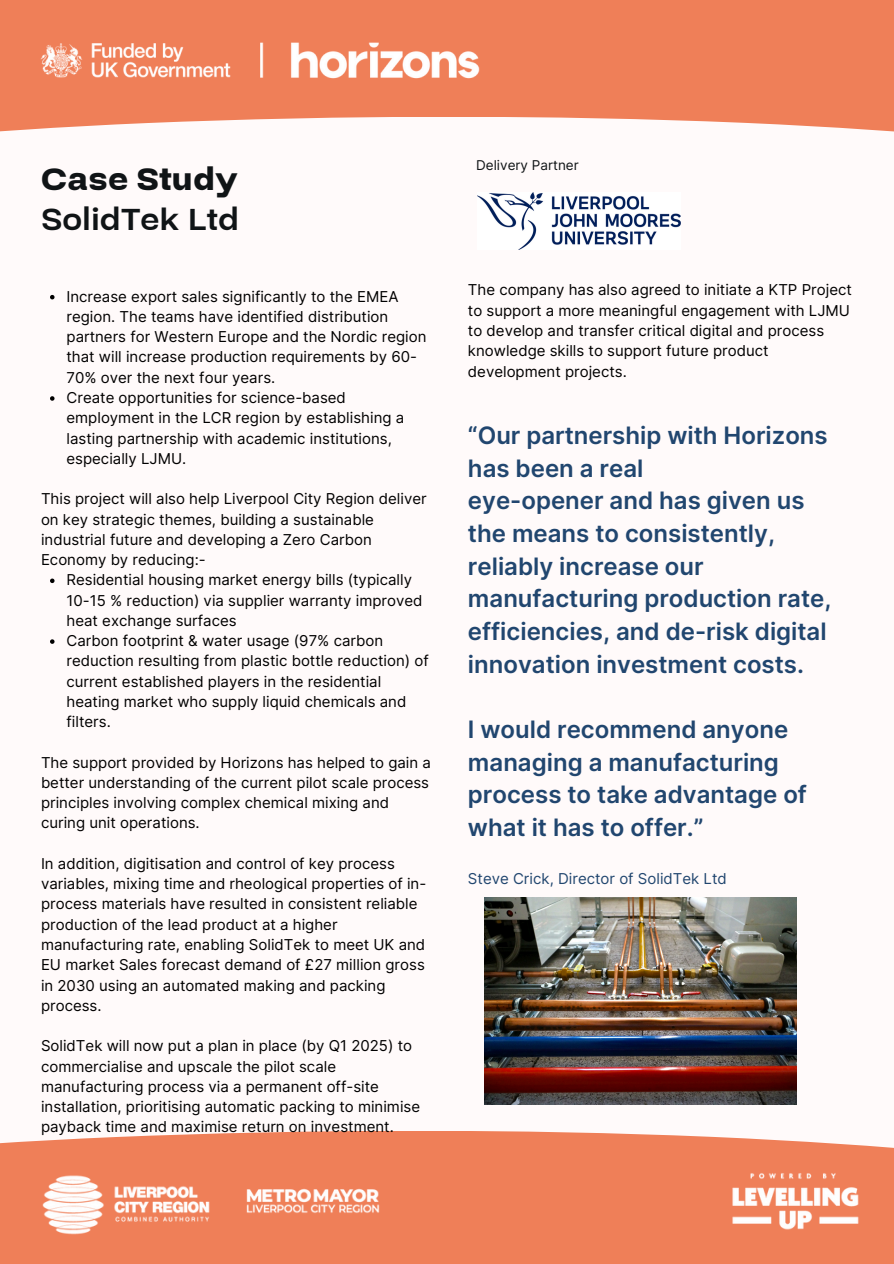
<style>
.page{position:relative;width:894px;height:1264px;background:#fff}
.page>*{position:absolute;margin:0;border:0;box-sizing:border-box;transform-origin:0 0}
.t1{font:700 33px "Stara";color:#101416}
.t2{font:900 33px "Stara";color:#101416}
.t3{font:600 24px/32.7px "Inter";color:#21466f}
.t4{font:15px/20.2px "Inter";color:#000}
.t5{font:15px "Inter";color:#21466f}
.t6{font:13.5px "Inter";color:#101416}
</style>
<div class="page">
<div style="left:0;top:0;width:893px;height:1263px;background:#ef7f58"></div>
<div style="left:0;top:117px;width:893px;height:1050px;background:#fffafa"></div>
<div style="left:0;top:1130px;width:893px;height:133px;background:#ef7f58"></div>
<img style="left:12px;top:42px;width:468px;height:80px">
<img style="left:2px;top:1137px;width:378px;height:98px">
<img style="left:717px;top:1137px;width:176px;height:93px">
<img style="left:477px;top:192px;width:202px;height:58px">
<img style="left:484px;top:897px;width:312px;height:207px">
<svg style="left:50px;top:295px;width:4px;height:4px"></svg>
<svg style="left:50px;top:396px;width:4px;height:5px"></svg>
<svg style="left:50px;top:578px;width:4px;height:5px"></svg>
<svg style="left:50px;top:639px;width:4px;height:5px"></svg>
<p class="t2" style="left:41px;top:157px;width:198px">Case Study</p>
<h2 class="t1" style="left:41px;top:198px;width:200px">SolidTek Ltd</h2>
<p class="t4" style="left:66px;top:286px;width:361px">Increase export sales significantly to the EMEA region. The teams have identified distribution partners for Western Europe and the Nordic region that will increase production requirements by 60- 70% over the next four years.</p>
<p class="t4" style="left:66px;top:387px;width:339px">Create opportunities for science-based employment in the LCR region by establishing a lasting partnership with academic institutions, especially LJMU.</p>
<p class="t4" style="left:41px;top:488px;width:387px">This project will also help Liverpool City Region deliver on key strategic themes, building a sustainable industrial future and developing a Zero Carbon Economy by reducing:-</p>
<p class="t4" style="left:66px;top:569px;width:357px">Residential housing market energy bills (typically<br>10-15 % reduction) via supplier warranty improved heat exchange surfaces</p>
<p class="t4" style="left:66px;top:630px;width:364px">Carbon footprint &amp; water usage (97% carbon reduction resulting from plastic bottle reduction) of current established players in the residential heating market who supply liquid chemicals and filters.</p>
<p class="t4" style="left:41px;top:752px;width:391px">The support provided by Horizons has helped to gain a better understanding of the current pilot scale process principles involving complex chemical mixing and curing unit operations.</p>
<p class="t4" style="left:41px;top:853px;width:386px">In addition, digitisation and control of key process variables, mixing time and rheological properties of in&shy;process materials have resulted in consistent reliable production of the lead product at a higher manufacturing rate, enabling SolidTek to meet UK and EU market Sales forecast demand of £27 million gross in 2030 using an automated making and packing process.</p>
<p class="t4" style="left:41px;top:1035px;width:380px">SolidTek will now put a plan in place (by Q1 2025) to commercialise and upscale the pilot scale manufacturing process via a permanent off-site installation, prioritising automatic packing to minimise payback time and maximise return on investment.</p>
<h2 class="t6" style="left:476px;top:157px;width:104px">Delivery Partner</h2>
<p class="t4" style="left:468px;top:280px;width:385px">The company has also agreed to initiate a KTP Project to support a more meaningful engagement with LJMU to develop and transfer critical digital and process knowledge skills to support future product development projects.</p>
<p class="t3" style="left:468px;top:419px;width:365px">“Our partnership with Horizons has been a real<br>eye-opener and has given us the means to consistently, reliably increase our manufacturing production rate, efficiencies, and de-risk digital innovation investment costs.</p>
<p class="t3" style="left:468px;top:712px;width:340px">I would recommend anyone managing a manufacturing process to take advantage of what it has to offer.”</p>
<p class="t5" style="left:468px;top:869px;width:260px">Steve Crick, Director of SolidTek Ltd</p>
</div>
